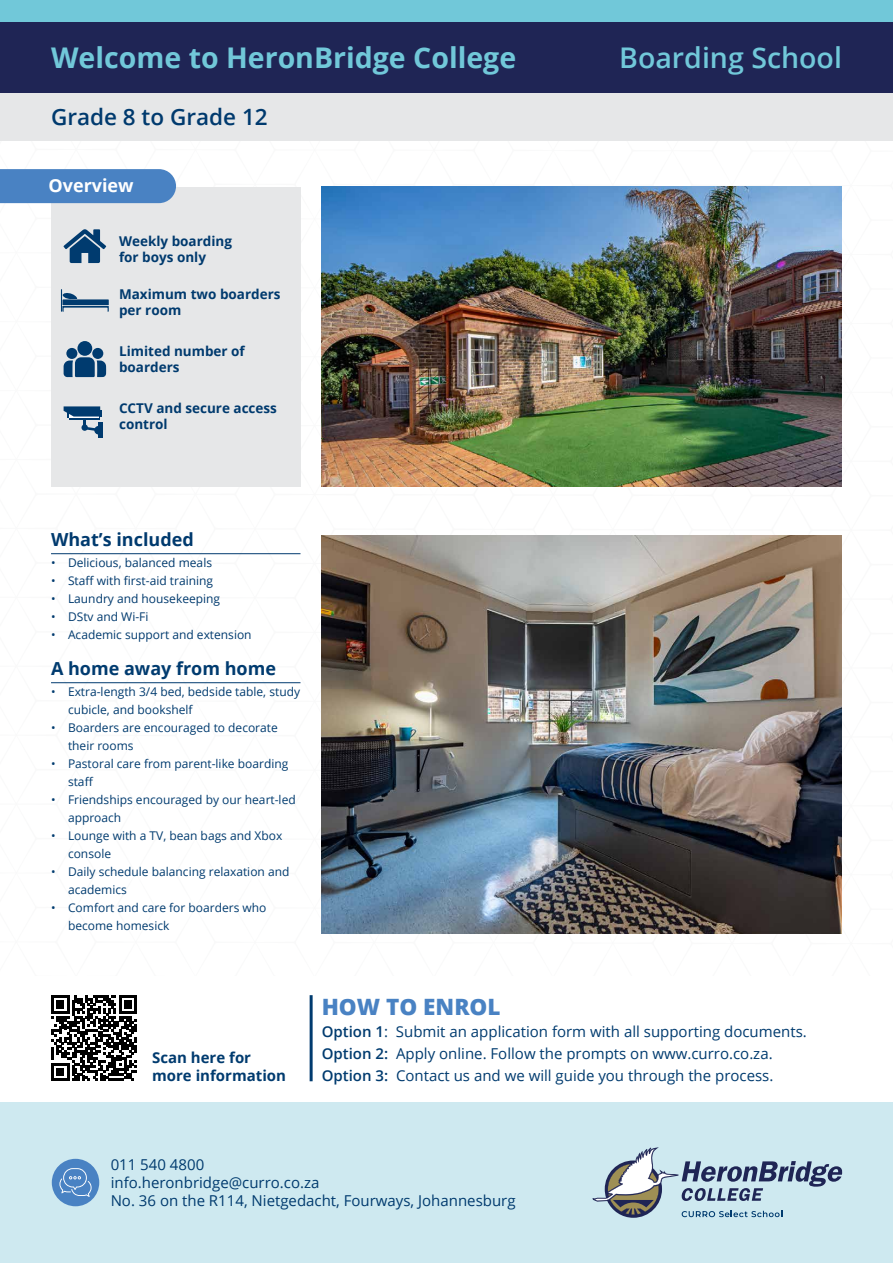
<style>
.page{position:relative;width:893px;height:1263px;background:#fff}
.page>*{position:absolute;margin:0;border:0;box-sizing:border-box;transform-origin:0 0}
.t1{font:700 28.5px "Open Sans";color:#71c8d9}
.t2{font:600 28.5px "Open Sans";color:#71c8d9}
.t3{font:600 22.5px "Open Sans";color:#003a6e}
.t4{font:800 22.5px "Open Sans";color:#4982c3}
.t5{font:700 18px "Open Sans";color:#003b6f}
.t6{font:700 18px "Open Sans";color:#003a6e}
.t7{font:700 18px "Open Sans";color:#fff}
.t8{font:15px/22.2px "Open Sans";color:#003b6f}
.t9{font:15px/18px "Open Sans";color:#003a6e}
.t10{font:700 15px/18px "Open Sans";color:#003b6f}
.t11{font:700 13.5px/16.2px "Open Sans";color:#003a6e}
.t12{font:12px/18px "Open Sans";color:#003b6f}
.t13{font:12px "Open Sans";color:#003a6e}
.s1{font-weight:600}
</style>
<div class="page">
<div style="left:0;top:1102px;width:893px;height:161px;background:#cee9f0"></div>
<div style="left:0;top:21px;width:893px;height:74px;background:#1f2555"></div>
<div style="left:0;top:94px;width:893px;height:47px;background:#e6e7e8"></div>
<hr style="left:51px;top:553px;width:249px;height:1px;background:#003a6e">
<hr style="left:51px;top:682px;width:249px;height:1px;background:#003b6f">
<div style="left:51px;top:187px;width:249px;height:299px;background:#e6e7e8"></div>
<div style="left:0;top:169px;width:176px;height:34px;background:#4982c3"></div>
<img style="left:322px;top:187px;width:520px;height:299px">
<hr style="left:310px;top:995px;width:3px;height:86px;background:#003b6f">
<svg style="left:51px;top:995px;width:86px;height:86px"></svg>
<div style="left:0;top:0;width:893px;height:21px;background:#71c8d9"></div>
<div style="left:52px;top:1159px;width:47px;height:47px;background:#4982c3;border-radius:50%"></div>
<svg style="left:59px;top:1168px;width:33px;height:29px"></svg>
<svg style="left:592px;top:1147px;width:250px;height:71px"></svg>
<img style="left:322px;top:535px;width:520px;height:399px">
<div style="left:77px;top:341px;width:15px;height:15px;background:#003b6f;border-radius:50%"></div>
<svg style="left:64px;top:357px;width:42px;height:20px"></svg>
<div style="left:66px;top:348px;width:11px;height:11px;background:#003b6f;border-radius:50%"></div>
<div style="left:92px;top:348px;width:11px;height:11px;background:#003b6f;border-radius:50%"></div>
<svg style="left:61px;top:289px;width:48px;height:23px"></svg>
<svg style="left:64px;top:229px;width:42px;height:34px"></svg>
<hr style="left:99px;top:423px;width:4px;height:15px;background:#003b6f">
<svg style="left:64px;top:406px;width:38px;height:25px"></svg>
<div style="left:94px;top:426px;width:9px;height:8px;background:#003b6f;border-radius:50%"></div>
<h1 class="t1" style="left:51px;top:38px;width:467px">Welcome to HeronBridge College</h1>
<h1 class="t2" style="left:619px;top:39px;width:224px">Boarding School</h1>
<h2 class="t3" style="left:51px;top:102px;width:218px">Grade 8 to Grade 12</h2>
<h3 class="t7" style="left:48px;top:173px;width:87px">Overview</h3>
<p class="t11" style="left:119px;top:232px;width:115px">Weekly boarding for boys only</p>
<p class="t11" style="left:119px;top:285px;width:163px">Maximum two boarders per room</p>
<p class="t11" style="left:119px;top:342px;width:127px">Limited number of boarders</p>
<p class="t11" style="left:119px;top:400px;width:159px">CCTV and secure access control</p>
<h3 class="t6" style="left:51px;top:527px;width:144px">What’s included</h3>
<p class="t13" style="left:51px;top:554px;width:163px">• Delicious, balanced meals</p>
<p class="t13" style="left:51px;top:572px;width:164px">• Staff with first-aid training</p>
<p class="t13" style="left:51px;top:590px;width:171px">• Laundry and housekeeping</p>
<p class="t13" style="left:51px;top:608px;width:99px">• DStv and Wi-Fi</p>
<p class="t13" style="left:51px;top:626px;width:202px">• Academic support and extension</p>
<h3 class="t5" style="left:51px;top:656px;width:227px">A home away from home</h3>
<p class="t12" style="left:68px;top:682px;width:234px;text-indent:-17px">• Extra-length 3/4 bed, bedside table, study cubicle, and bookshelf</p>
<p class="t12" style="left:68px;top:718px;width:211px;text-indent:-17px">• Boarders are encouraged to decorate their rooms</p>
<p class="t12" style="left:68px;top:754px;width:222px;text-indent:-17px">• Pastoral care from parent-like boarding staff</p>
<p class="t12" style="left:68px;top:790px;width:229px;text-indent:-17px">• Friendships encouraged by our heart-led approach</p>
<p class="t12" style="left:68px;top:826px;width:216px;text-indent:-17px">• Lounge with a TV, bean bags and Xbox console</p>
<p class="t12" style="left:68px;top:862px;width:223px;text-indent:-17px">• Daily schedule balancing relaxation and academics</p>
<p class="t12" style="left:68px;top:898px;width:200px;text-indent:-17px">• Comfort and care for boarders who become homesick</p>
<p class="t10" style="left:152px;top:1048px;width:135px">Scan here for more information</p>
<h2 class="t4" style="left:322px;top:989px;width:180px">HOW TO ENROL</h2>
<p class="t8" style="left:322px;top:1020px;width:487px"><span class="s1">Option 1</span>: Submit an application form with all supporting documents.<br><span class="s1">Option 2:</span> Apply online. Follow the prompts on www.curro.co.za.<br><span class="s1">Option 3:</span> Contact us and we will guide you through the process.</p>
<p class="t9" style="left:111px;top:1155px;width:406px">011 540 4800<br>info.heronbridge@curro.co.za<br>No. 36 on the R114, Nietgedacht, Fourways, Johannesburg</p>
</div>
